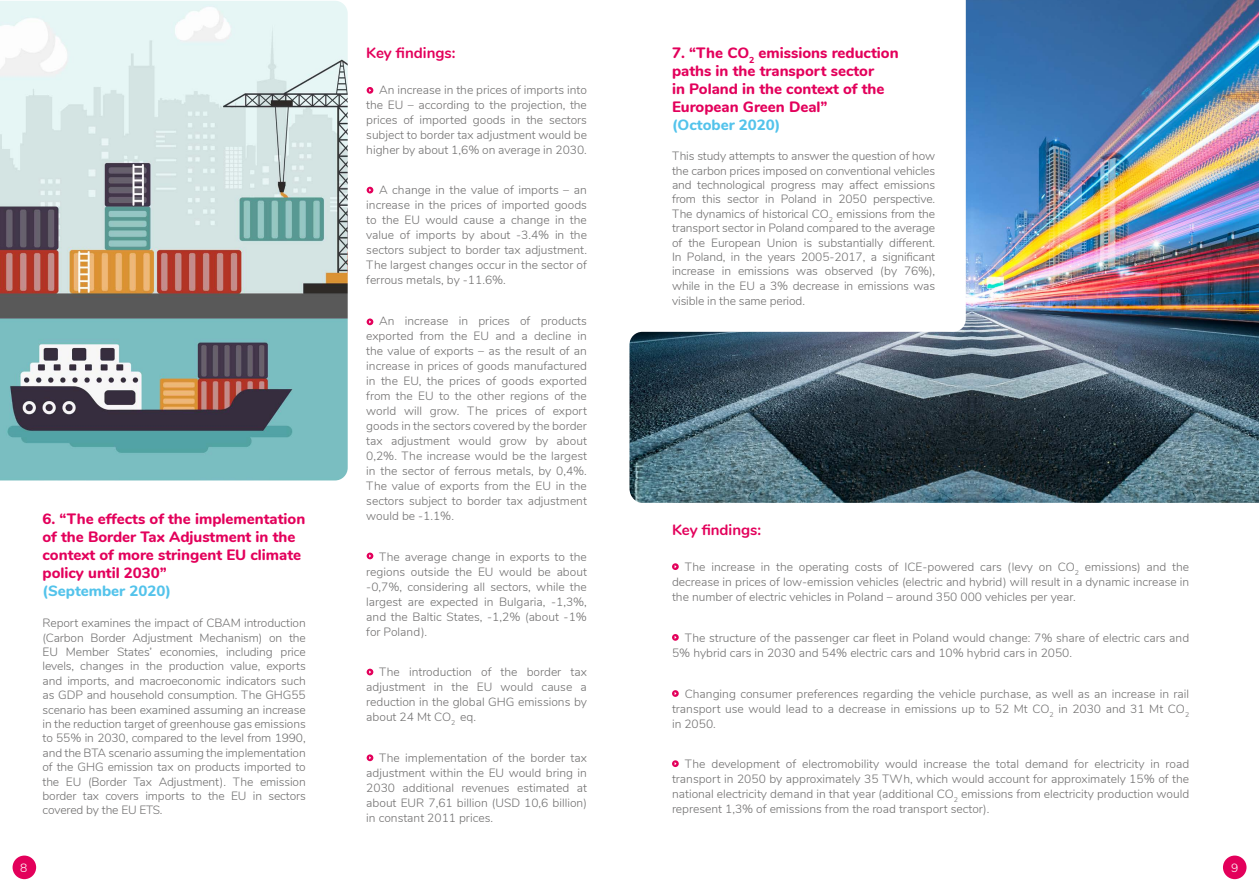
<style>
.page{position:relative;width:1259px;height:893px;background:#fff}
.page>*{position:absolute;margin:0;border:0;box-sizing:border-box;transform-origin:0 0}
.t1{font:800 15px/18px "Nunito";color:#e3005b}
.t2{font:800 15px "Nunito";color:#53c3eb}
.t3{font:700 15px "Nunito";color:#e3005b}
.t4{font:300 12px/15px "Nunito";color:#706f6f;text-align:justify}
.t5{font:300 12px "Nunito";color:#fff}
</style>
<div class="page">
<div style="left:13px;top:855px;width:23px;height:24px;background:#e3005b;border-radius:50%"></div>
<div style="left:1223px;top:855px;width:23px;height:24px;background:#e3005b;border-radius:50%"></div>
<img style="left:0;top:1px;width:348px;height:479px">
<svg style="left:367px;top:669px;width:6px;height:6px"></svg>
<svg style="left:367px;top:754px;width:6px;height:7px"></svg>
<svg style="left:367px;top:553px;width:6px;height:6px"></svg>
<svg style="left:367px;top:318px;width:6px;height:7px"></svg>
<svg style="left:367px;top:87px;width:6px;height:7px"></svg>
<svg style="left:367px;top:187px;width:6px;height:6px"></svg>
<img style="left:629px;top:0;width:630px;height:503px">
<svg style="left:672px;top:563px;width:7px;height:7px"></svg>
<svg style="left:672px;top:634px;width:7px;height:7px"></svg>
<svg style="left:672px;top:690px;width:7px;height:7px"></svg>
<svg style="left:672px;top:760px;width:7px;height:7px"></svg>
<p class="t1" style="left:43px;top:509px;width:264px">6. “The effects of the implementation of the Border Tax Adjustment in the context of more stringent EU climate policy until 2030”</p>
<p class="t2" style="left:43px;top:579px;width:130px">(September 2020)</p>
<p class="t4" style="left:43px;top:615px;width:265px;line-height:14.4px">Report examines the impact of CBAM introduction (Carbon Border Adjustment Mechanism) on the EU Member States’ economies, including price levels, changes in the production value, exports and imports, and macroeconomic indicators such as GDP and household consumption. The GHG55 scenario has been examined assuming an increase in the reduction target of greenhouse gas emissions to 55% in 2030, compared to the level from 1990, and the BTA scenario assuming the implementation of the GHG emission tax on products imported to the EU (Border Tax Adjustment). The emission border tax covers imports to the EU in sectors covered by the EU ETS.</p>
<p class="t3" style="left:366px;top:41px;width:91px">Key findings:</p>
<p class="t4" style="left:366px;top:82px;width:222px;text-indent:13px">An increase in the prices of imports into the EU – according to the projection, the prices of imported goods in the sectors subject to border tax adjustment would be higher by about 1,6% on average in 2030.</p>
<p class="t4" style="left:366px;top:182px;width:222px;text-indent:13px">A change in the value of imports – an increase in the prices of imported goods to the EU would cause a change in the value of imports by about -3.4% in the sectors subject to border tax adjustment.<br>The largest changes occur in the sector of ferrous metals, by -11.6%.</p>
<p class="t4" style="left:366px;top:313px;width:222px;text-indent:13px">An increase in prices of products exported from the EU and a decline in the value of exports – as the result of an increase in prices of goods manufactured in the EU, the prices of goods exported from the EU to the other regions of the world will grow. The prices of export goods in the sectors covered by the border tax adjustment would grow by about 0,2%. The increase would be the largest in the sector of ferrous metals, by 0,4%.<br>The value of exports from the EU in the sectors subject to border tax adjustment would be -1.1%.</p>
<p class="t4" style="left:366px;top:548px;width:222px;text-indent:13px">The average change in exports to the regions outside the EU would be about -0,7%, considering all sectors, while the largest are expected in Bulgaria, -1,3%, and the Baltic States, -1,2% (about -1% for Poland).</p>
<p class="t4" style="left:366px;top:664px;width:222px;text-indent:13px">The introduction of the border tax adjustment in the EU would cause a reduction in the global GHG emissions by about 24 Mt CO<sub>2</sub> eq.</p>
<p class="t4" style="left:366px;top:749px;width:222px;text-indent:13px">The implementation of the border tax adjustment within the EU would bring in 2030 additional revenues estimated at about EUR 7,61 billion (USD 10,6 billion) in constant 2011 prices.</p>
<p class="t1" style="left:672px;top:43px;width:228px">7. “The CO<sub>2</sub> emissions reduction paths in the transport sector<br>in Poland in the context of the<br>European Green Deal”</p>
<p class="t2" style="left:672px;top:113px;width:110px">(October 2020)</p>
<p class="t4" style="left:672px;top:148px;width:265px;line-height:14.4px">This study attempts to answer the question of how the carbon prices imposed on conventional vehicles and technological progress may affect emissions from this sector in Poland in 2050 perspective.<br>The dynamics of historical CO<sub>2</sub> emissions from the transport sector in Poland compared to the average of the European Union is substantially different.<br>In Poland, in the years 2005-2017, a significant increase in emissions was observed (by 76%), while in the EU a 3% decrease in emissions was visible in the same period.</p>
<p class="t3" style="left:672px;top:519px;width:91px">Key findings:</p>
<p class="t4" style="left:672px;top:559px;width:519px;text-indent:13px">The increase in the operating costs of ICE-powered cars (levy on CO<sub>2</sub> emissions) and the decrease in prices of low-emission vehicles (electric and hybrid) will result in a dynamic increase in the number of electric vehicles in Poland – around 350 000 vehicles per year.</p>
<p class="t4" style="left:672px;top:630px;width:519px;text-indent:13px">The structure of the passenger car fleet in Poland would change: 7% share of electric cars and<br>5% hybrid cars in 2030 and 54% electric cars and 10% hybrid cars in 2050.</p>
<p class="t4" style="left:672px;top:685px;width:519px;text-indent:13px">Changing consumer preferences regarding the vehicle purchase, as well as an increase in rail transport use would lead to a decrease in emissions up to 52 Mt CO<sub>2</sub> in 2030 and 31 Mt CO<sub>2 </sub>in 2050.</p>
<p class="t4" style="left:672px;top:756px;width:519px;text-indent:13px">The development of electromobility would increase the total demand for electricity in road transport in 2050 by approximately 35 TWh, which would account for approximately 15% of the national electricity demand in that year (additional CO<sub>2</sub> emissions from electricity production would represent 1,3% of emissions from the road transport sector).</p>
<p class="t5" style="left:20px;top:859px;width:9px">8</p>
<p class="t5" style="left:1231px;top:859px;width:9px">9</p>
</div>
